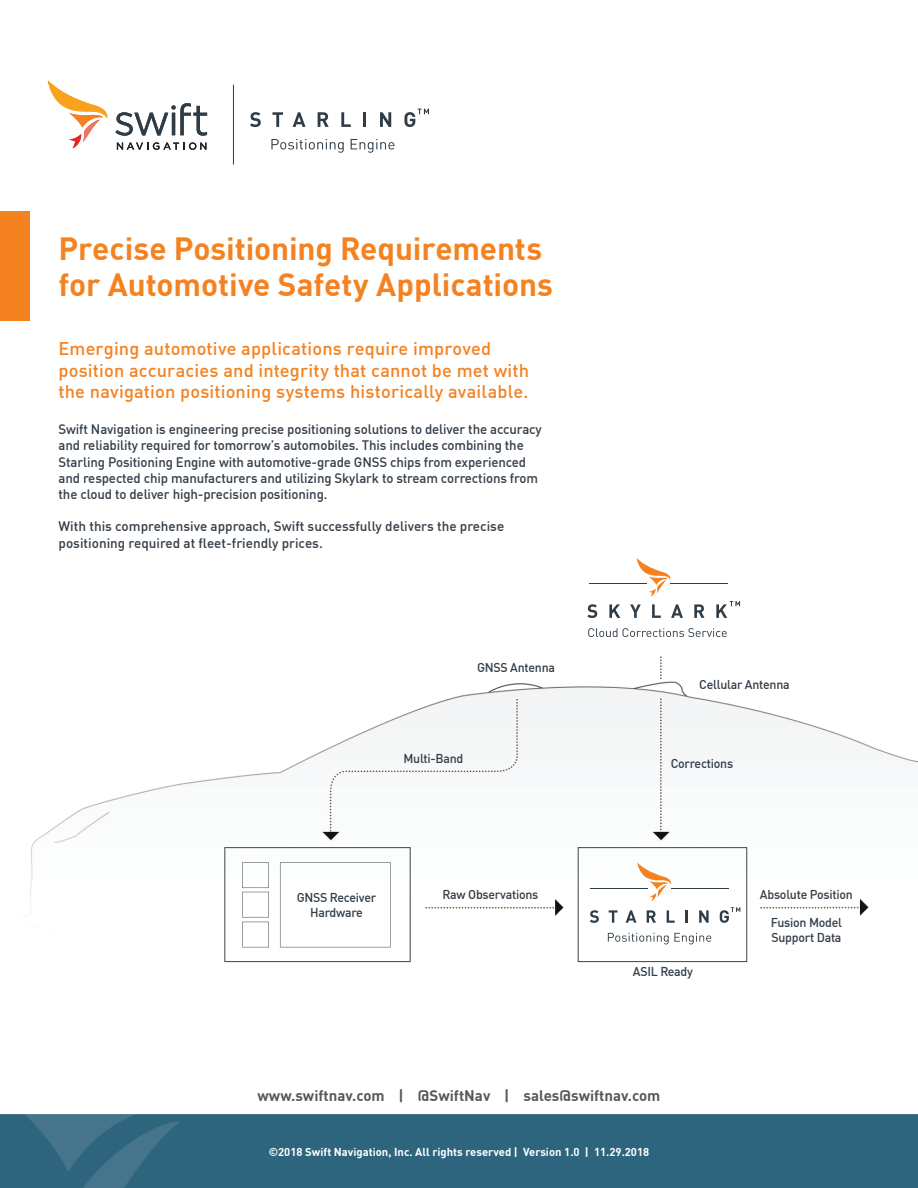
<style>
.page{position:relative;width:918px;height:1188px;background:#fff}
.page>*{position:absolute;margin:0;border:0;box-sizing:border-box;transform-origin:0 0}
.t1{font:700 31.5px/36px "DINOT";letter-spacing:-.005em;color:#f58220}
.t2{font:500 18px/21.6px "DINOT";letter-spacing:.01em;color:#f58220}
.t3{font:700 15px "DINOT";color:#57585a}
.t4{font:500 13.5px/16.2px "DINOT";letter-spacing:-.01em;color:#323d47}
.t5{font:500 12.6px/15.1px "DINOT";letter-spacing:-.02em;color:#323d47;text-align:center}
.t6{font:700 11.25px "DINOT";color:#fff}
</style>
<div class="page">
<div style="left:0;top:1115px;width:918px;height:73px;background:#2e657e"></div>
<hr style="left:233px;top:85px;width:1px;height:80px;background:#303d47">
<svg style="left:48px;top:80px;width:60px;height:69px"></svg>
<svg style="left:115px;top:103px;width:92px;height:33px"></svg>
<svg style="left:117px;top:142px;width:89px;height:8px"></svg>
<svg style="left:250px;top:112px;width:11px;height:15px"></svg>
<svg style="left:272px;top:112px;width:11px;height:15px"></svg>
<svg style="left:293px;top:112px;width:13px;height:15px"></svg>
<svg style="left:318px;top:112px;width:11px;height:15px"></svg>
<svg style="left:341px;top:112px;width:10px;height:15px"></svg>
<hr style="left:363px;top:112px;width:3px;height:15px;background:#303d47">
<svg style="left:380px;top:112px;width:11px;height:15px"></svg>
<svg style="left:404px;top:109px;width:25px;height:18px"></svg>
<svg style="left:271px;top:139px;width:73px;height:14px"></svg>
<svg style="left:351px;top:139px;width:43px;height:14px"></svg>
<div style="left:0;top:212px;width:29px;height:109px;background:#f58220"></div>
<img style="left:30px;top:628px;width:888px;height:335px">
<svg style="left:587px;top:604px;width:10px;height:14px"></svg>
<svg style="left:609px;top:604px;width:11px;height:14px"></svg>
<svg style="left:630px;top:604px;width:11px;height:14px"></svg>
<svg style="left:652px;top:604px;width:9px;height:14px"></svg>
<svg style="left:671px;top:604px;width:12px;height:14px"></svg>
<svg style="left:694px;top:604px;width:11px;height:14px"></svg>
<svg style="left:716px;top:601px;width:24px;height:17px"></svg>
<svg style="left:637px;top:558px;width:34px;height:39px"></svg>
<hr style="left:589px;top:584px;width:58px;height:1px;background:#303d47">
<hr style="left:670px;top:584px;width:58px;height:1px;background:#303d47">
<svg style="left:588px;top:628px;width:29px;height:9px"></svg>
<svg style="left:623px;top:628px;width:104px;height:9px"></svg>
<svg style="left:590px;top:910px;width:9px;height:13px"></svg>
<svg style="left:609px;top:910px;width:9px;height:13px"></svg>
<svg style="left:626px;top:910px;width:11px;height:13px"></svg>
<svg style="left:647px;top:910px;width:9px;height:13px"></svg>
<svg style="left:667px;top:910px;width:8px;height:13px"></svg>
<svg style="left:685px;top:910px;width:3px;height:13px"></svg>
<svg style="left:699px;top:910px;width:10px;height:13px"></svg>
<svg style="left:720px;top:907px;width:20px;height:16px"></svg>
<svg style="left:637px;top:863px;width:34px;height:39px"></svg>
<hr style="left:590px;top:888px;width:58px;height:1px;background:#303d47">
<hr style="left:671px;top:888px;width:58px;height:1px;background:#303d47">
<svg style="left:608px;top:933px;width:103px;height:11px"></svg>
<img style="left:828px;top:885px;width:74px;height:42px">
<h1 class="t1" style="left:58px;top:228px;width:496px">Precise Positioning Requirements for Automotive Safety Applications</h1>
<h2 class="t2" style="left:59px;top:336px;width:472px">Emerging automotive applications require improved position accuracies and integrity that cannot be met with the navigation positioning systems historically available.</h2>
<p class="t4" style="left:59px;top:420px;width:485px">Swift Navigation is engineering precise positioning solutions to deliver the accuracy and reliability required for tomorrow’s automobiles. This includes combining the Starling Positioning Engine with automotive-grade GNSS chips from experienced and respected chip manufacturers and utilizing Skylark to stream corrections from the cloud to deliver high-precision positioning.</p>
<p class="t4" style="left:59px;top:517px;width:447px">With this comprehensive approach, Swift successfully delivers the precise positioning required at fleet-friendly prices.</p>
<p class="t5" style="left:477px;top:658px;width:79px">GNSS Antenna</p>
<p class="t5" style="left:403px;top:749px;width:62px">Multi-Band</p>
<p class="t5" style="left:699px;top:676px;width:92px">Cellular Antenna</p>
<p class="t5" style="left:671px;top:755px;width:64px">Corrections</p>
<p class="t5" style="left:297px;top:889px;width:81px">GNSS Receiver<br>Hardware</p>
<p class="t5" style="left:443px;top:886px;width:97px">Raw Observations</p>
<p class="t5" style="left:760px;top:885px;width:95px">Absolute Position</p>
<p class="t5" style="left:771px;top:914px;width:73px;text-align:left">Fusion Model<br>Support Data</p>
<p class="t5" style="left:633px;top:962px;width:62px">ASIL Ready</p>
<p class="t3" style="left:258px;top:1084px;width:404px">www.swiftnav.com | @SwiftNav | sales@swiftnav.com</p>
<p class="t6" style="left:269px;top:1143px;width:382px">©2018 Swift Navigation, Inc. All rights reserved | Version 1.0 | 11.29.2018</p>
</div>
